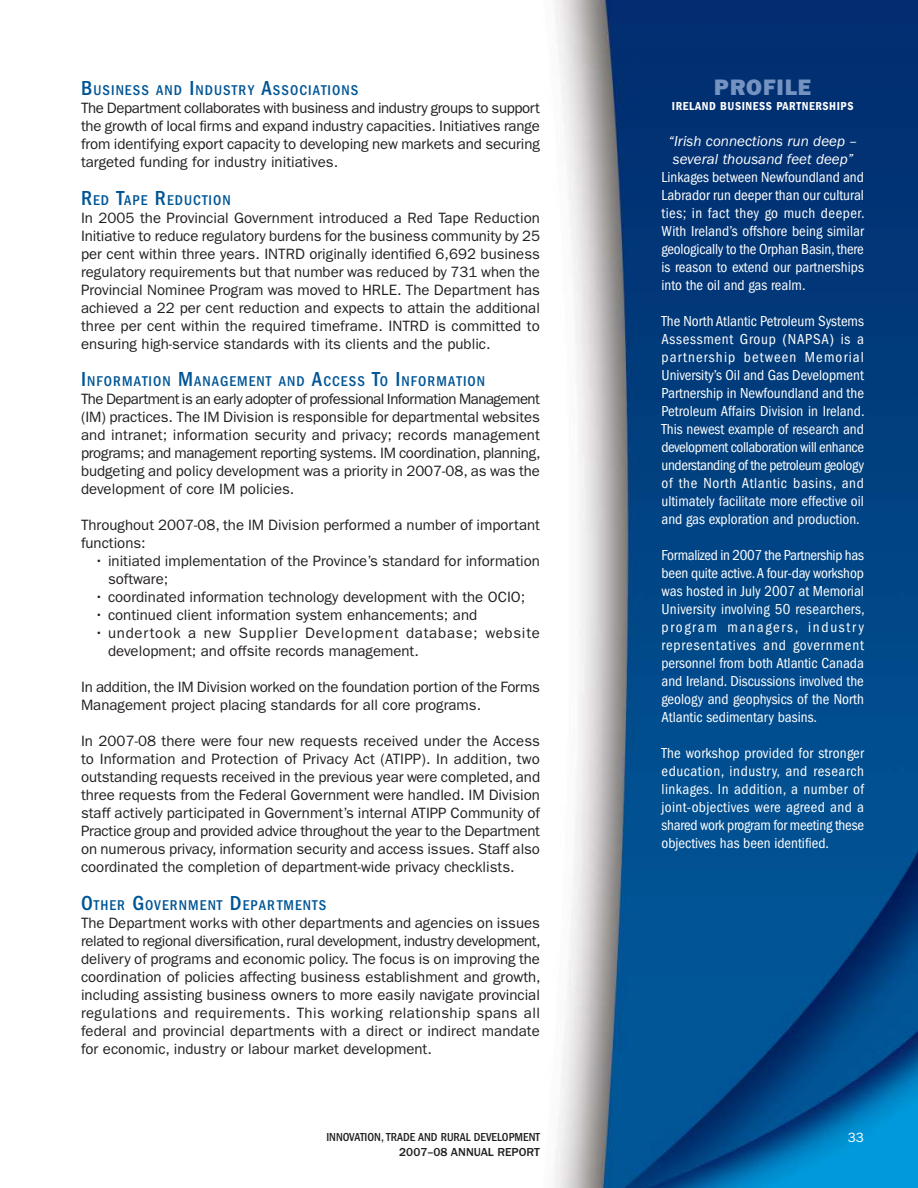
<style>
.page{position:relative;width:918px;height:1188px;background:#fff}
.page>*{position:absolute;margin:0;border:0;box-sizing:border-box;transform-origin:0 0}
.t1{font:22.5px "ITC Franklin Gothic Std Hvy";letter-spacing:.05em;color:#7493c1}
.t2{font:15px/18px "ITC Franklin Gothic Std";color:#231f20;text-align:justify}
.t3{font:condensed 15px/18px "ITC Franklin Gothic Std";color:#fff;text-align:justify}
.t4{font:15px/18px "ITC Franklin Gothic Std";letter-spacing:.05em;color:#231f20}
.t5{font:italic 15px/18px "ITC Franklin Gothic Std";color:#fff}
.t6{font:500 condensed 14.7px "ITC Franklin Gothic Std";letter-spacing:.07em;color:#005596}
.t7{font:13.5px "ITC Franklin Gothic Std";color:#fff}
.t8{font:500 condensed 12px "ITC Franklin Gothic Std";color:#231f20}
.t9{font:12px "ITC Franklin Gothic Std Dm Cd";letter-spacing:.05em;color:#fff}
.t10{font:500 12px "ITC Franklin Gothic Std";color:#231f20}
.s1{font-size:21px}
</style>
<div class="page">
<img style="left:554px;top:0;width:364px;height:1188px">
<p class="t6" style="left:81px;top:85px;width:279px"><span class="s1">B</span>USINESS AND <span class="s1">I</span>NDUSTRY <span class="s1">A</span>SSOCIATIONS</p>
<p class="t2" style="left:81px;top:101px;width:460px">The Department collaborates with business and industry groups to support the growth of local firms and expand industry capacities. Initiatives range from identifying export capacity to developing new markets and securing targeted funding for industry initiatives.</p>
<p class="t6" style="left:81px;top:194px;width:151px"><span class="s1">R</span>ED <span class="s1">T</span>APE <span class="s1">R</span>EDUCTION</p>
<p class="t2" style="left:81px;top:210px;width:461px">In 2005 the Provincial Government introduced a Red Tape Reduction Initiative to reduce regulatory burdens for the business community by 25 per cent within three years. INTRD originally identified 6,692 business regulatory requirements but that number was reduced by 731 when the Provincial Nominee Program was moved to HRLE. The Department has achieved a 22 per cent reduction and expects to attain the additional three per cent within the required timeframe. INTRD is committed to ensuring high-service standards with its clients and the public.</p>
<p class="t6" style="left:81px;top:376px;width:406px"><span class="s1">I</span>NFORMATION <span class="s1">M</span>ANAGEMENT AND <span class="s1">A</span>CCESS <span class="s1">T</span>O <span class="s1">I</span>NFORMATION</p>
<p class="t2" style="left:81px;top:392px;width:461px">The Department is an early adopter of professional Information Management (IM) practices. The IM Division is responsible for departmental websites and intranet; information security and privacy; records management programs; and management reporting systems. IM coordination, planning, budgeting and policy development was a priority in 2007-08, as was the development of core IM policies.</p>
<p class="t2" style="left:81px;top:518px;width:461px">Throughout 2007-08, the IM Division performed a number of important functions:</p>
<p class="t2" style="left:108px;top:554px;width:434px;text-indent:-14px">• initiated implementation of the Province’s standard for information software;</p>
<p class="t2" style="left:94px;top:590px;width:432px">• coordinated information technology development with the OCIO;</p>
<p class="t2" style="left:94px;top:608px;width:384px">• continued client information system enhancements; and</p>
<p class="t4" style="left:108px;top:626px;width:433px;text-indent:-14px">• undertook a new Supplier Development database; website development; and offsite records management.</p>
<p class="t2" style="left:81px;top:680px;width:460px">In addition, the IM Division worked on the foundation portion of the Forms<br>Management project placing standards for all core programs.</p>
<p class="t2" style="left:81px;top:734px;width:461px">In 2007-08 there were four new requests received under the Access to Information and Protection of Privacy Act (ATIPP). In addition, two outstanding requests received in the previous year were completed, and three requests from the Federal Government were handled. IM Division staff actively participated in Government’s internal ATIPP Community of Practice group and provided advice throughout the year to the Department on numerous privacy, information security and access issues. Staff also coordinated the completion of department-wide privacy checklists.</p>
<p class="t6" style="left:81px;top:899px;width:247px"><span class="s1">O</span>THER <span class="s1">G</span>OVERNMENT <span class="s1">D</span>EPARTMENTS</p>
<p class="t2" style="left:81px;top:915px;width:461px">The Department works with other departments and agencies on issues related to regional diversification, rural development, industry development, delivery of programs and economic policy. The focus is on improving the coordination of policies affecting business establishment and growth, including assisting business owners to more easily navigate provincial regulations and requirements. This working relationship spans all federal and provincial departments with a direct or indirect mandate for economic, industry or labour market development.</p>
<h1 class="t1" style="left:714px;top:79px;width:99px">PROFILE</h1>
<p class="t9" style="left:672px;top:101px;width:183px">IRELAND BUSINESS PARTNERSHIPS</p>
<p class="t5" style="left:669px;top:133px;width:190px">“Irish connections run deep – several thousand feet deep”</p>
<p class="t3" style="left:662px;top:169px;width:205px">Linkages between Newfoundland and Labrador run deeper than our cultural ties; in fact they go much deeper.<br>With Ireland’s offshore being similar geologically to the Orphan Basin, there is reason to extend our partnerships into the oil and gas realm.</p>
<p class="t3" style="left:662px;top:313px;width:205px">The North Atlantic Petroleum Systems Assessment Group (NAPSA) is a partnership between Memorial University’s Oil and Gas Development Partnership in Newfoundland and the Petroleum Affairs Division in Ireland.<br>This newest example of research and development collaboration will enhance understanding of the petroleum geology of the North Atlantic basins, and ultimately facilitate more effective oil and gas exploration and production.</p>
<p class="t3" style="left:662px;top:547px;width:205px">Formalized in 2007 the Partnership has been quite active. A four-day workshop was hosted in July 2007 at Memorial University involving 50 researchers, program managers, industry representatives and government personnel from both Atlantic Canada and Ireland. Discussions involved the geology and geophysics of the North Atlantic sedimentary basins.</p>
<p class="t3" style="left:662px;top:745px;width:204px">The workshop provided for stronger education, industry, and research linkages. In addition, a number of joint-objectives were agreed and a shared work program for meeting these objectives has been identified.</p>
<p class="t8" style="left:326px;top:1133px;width:215px">INNOVATION, TRADE AND RURAL DEVELOPMENT</p>
<p class="t7" style="left:848px;top:1133px;width:18px">33</p>
<p class="t10" style="left:399px;top:1147px;width:142px">2007–08 ANNUAL REPORT</p>
</div>
